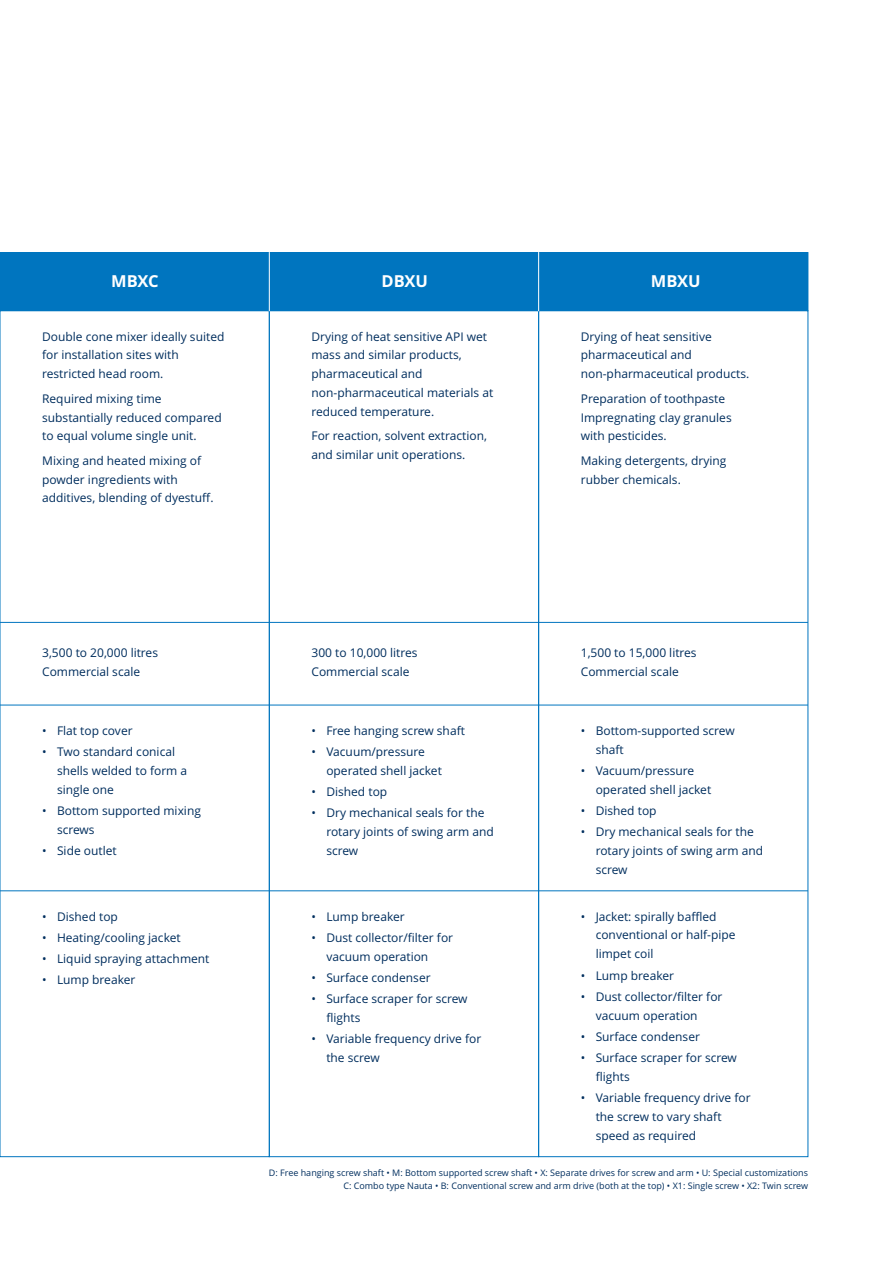
<style>
.page{position:relative;width:893px;height:1263px;background:#fff}
.page>*{position:absolute;margin:0;border:0;box-sizing:border-box;transform-origin:0 0}
.t1{font:700 16.5px "Open Sans";color:#fff}
.t2{font:12px/18.8px "Open Sans";color:#002e5e}
.t3{font:9px/12.3px "Open Sans";color:#002e5e;text-align:right}
</style>
<div class="page">
<div style="left:0;top:252px;width:269px;height:59px;background:#0075bf"></div>
<div style="left:269px;top:252px;width:270px;height:59px;background:#0075bf"></div>
<hr style="left:0;top:890px;width:808px;height:1px;background:#0075bf">
<hr style="left:0;top:622px;width:808px;height:1px;background:#0075bf">
<hr style="left:0;top:705px;width:808px;height:1px;background:#0075bf">
<hr style="left:269px;top:252px;width:1px;height:59px;background:#fff">
<div style="left:539px;top:252px;width:269px;height:59px;background:#0075bf"></div>
<hr style="left:538px;top:252px;width:1px;height:59px;background:#fff">
<h1 class="t1" style="left:111px;top:275px;width:49px">MBXC</h1>
<p class="t2" style="left:42px;top:328px;width:184px">Double cone mixer ideally suited for installation sites with restricted head room.</p>
<p class="t2" style="left:42px;top:390px;width:181px">Required mixing time substantially reduced compared to equal volume single unit.</p>
<p class="t2" style="left:42px;top:452px;width:173px">Mixing and heated mixing of powder ingredients with additives, blending of dyestuff.</p>
<h1 class="t1" style="left:381px;top:275px;width:48px">DBXU</h1>
<p class="t2" style="left:311px;top:328px;width:183px">Drying of heat sensitive API wet mass and similar products, pharmaceutical and non-pharmaceutical materials at reduced temperature.</p>
<p class="t2" style="left:311px;top:428px;width:177px">For reaction, solvent extraction, and similar unit operations.</p>
<h1 class="t1" style="left:651px;top:275px;width:51px">MBXU</h1>
<p class="t2" style="left:581px;top:328px;width:170px">Drying of heat sensitive pharmaceutical and non-pharmaceutical products.</p>
<p class="t2" style="left:581px;top:390px;width:152px">Preparation of toothpaste<br>Impregnating clay granules with pesticides.</p>
<p class="t2" style="left:581px;top:452px;width:147px">Making detergents, drying rubber chemicals.</p>
<p class="t2" style="left:42px;top:645px;width:117px">3,500 to 20,000 litres<br>Commercial scale</p>
<p class="t2" style="left:311px;top:645px;width:108px">300 to 10,000 litres<br>Commercial scale</p>
<p class="t2" style="left:581px;top:645px;width:117px">1,500 to 15,000 litres<br>Commercial scale</p>
<p class="t2" style="left:42px;top:722px;width:92px">• Flat top cover</p>
<p class="t2" style="left:57px;top:744px;width:132px;text-indent:-15px">• Two standard conical shells welded to form a single one</p>
<p class="t2" style="left:57px;top:802px;width:145px;text-indent:-15px">• Bottom supported mixing screws</p>
<p class="t2" style="left:42px;top:842px;width:76px">• Side outlet</p>
<p class="t2" style="left:311px;top:722px;width:155px">• Free hanging screw shaft</p>
<p class="t2" style="left:326px;top:744px;width:117px;text-indent:-15px">• Vacuum/pressure operated shell jacket</p>
<p class="t2" style="left:311px;top:784px;width:77px">• Dished top</p>
<p class="t2" style="left:326px;top:805px;width:169px;text-indent:-15px">• Dry mechanical seals for the rotary joints of swing arm and screw</p>
<p class="t2" style="left:596px;top:722px;width:141px;text-indent:-15px">• Bottom-supported screw shaft</p>
<p class="t2" style="left:596px;top:762px;width:117px;text-indent:-15px">• Vacuum/pressure operated shell jacket</p>
<p class="t2" style="left:581px;top:802px;width:77px">• Dished top</p>
<p class="t2" style="left:596px;top:824px;width:169px;text-indent:-15px">• Dry mechanical seals for the rotary joints of swing arm and screw</p>
<p class="t2" style="left:42px;top:908px;width:77px">• Dished top</p>
<p class="t2" style="left:42px;top:929px;width:140px">• Heating/cooling jacket</p>
<p class="t2" style="left:42px;top:951px;width:169px">• Liquid spraying attachment</p>
<p class="t2" style="left:42px;top:972px;width:95px">• Lump breaker</p>
<p class="t2" style="left:311px;top:908px;width:95px">• Lump breaker</p>
<p class="t2" style="left:326px;top:929px;width:128px;text-indent:-15px">• Dust collector/filter for vacuum operation</p>
<p class="t2" style="left:311px;top:969px;width:121px">• Surface condenser</p>
<p class="t2" style="left:326px;top:991px;width:143px;text-indent:-15px">• Surface scraper for screw flights</p>
<p class="t2" style="left:326px;top:1031px;width:156px;text-indent:-15px">• Variable frequency drive for the screw</p>
<p class="t2" style="left:596px;top:908px;width:141px;text-indent:-15px">• Jacket: spirally baffled conventional or half-pipe limpet coil</p>
<p class="t2" style="left:581px;top:967px;width:95px">• Lump breaker</p>
<p class="t2" style="left:596px;top:988px;width:128px;text-indent:-15px">• Dust collector/filter for vacuum operation</p>
<p class="t2" style="left:581px;top:1028px;width:121px">• Surface condenser</p>
<p class="t2" style="left:596px;top:1049px;width:143px;text-indent:-15px">• Surface scraper for screw flights</p>
<p class="t2" style="left:596px;top:1089px;width:156px;text-indent:-15px">• Variable frequency drive for the screw to vary shaft speed as required</p>
<p class="t3" style="left:269px;top:1168px;width:541px">D: Free hanging screw shaft • M: Bottom supported screw shaft • X: Separate drives for screw and arm • U: Special customizations<br>C: Combo type Nauta • B: Conventional screw and arm drive (both at the top) • X1: Single screw • X2: Twin screw</p>
</div>
